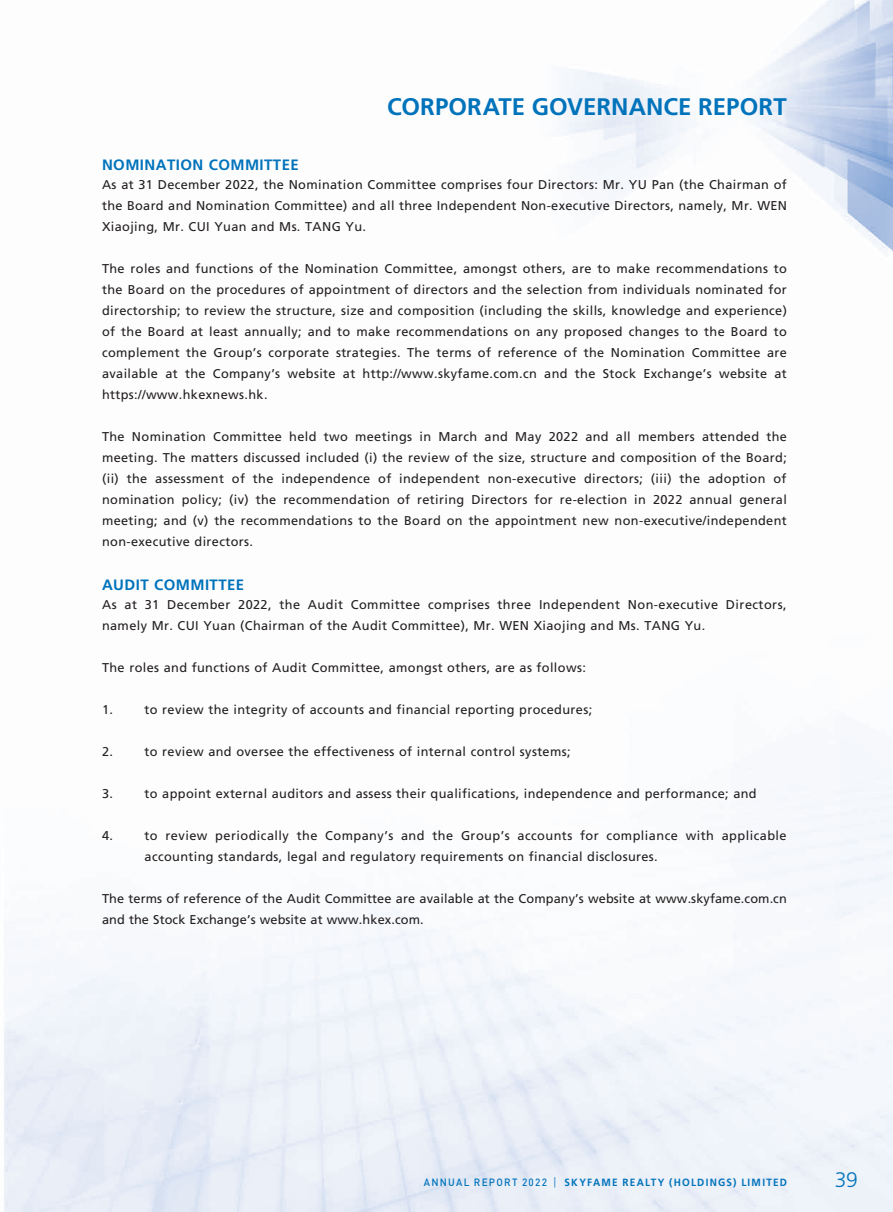
<style>
.page{position:relative;width:893px;height:1212px;background:#fff}
.page>*{position:absolute;margin:0;border:0;box-sizing:border-box;transform-origin:0 0}
.t1{font:700 24px "Frutiger LT Std";color:#0173bb}
.t2{font:300 21px "Frutiger LT Std";color:#0173bb}
.t3{font:700 15px "Frutiger LT Std";letter-spacing:.03em;color:#0173bb}
.t4{font:12.75px/21px "Frutiger LT Std";letter-spacing:.03em;color:#231f20;text-align:justify}
.t5{font:12.75px/21px "Frutiger LT Std";letter-spacing:.01em;color:#231f20}
.t6{font:700 10.5px "Frutiger LT Std";letter-spacing:.125em;color:#0173bb;scale:.95 1}
.s1{font-family:"DIN Pro";font-weight:500}
.s2{font-weight:300}
</style>
<div class="page">
<h1 class="t1" style="left:387px;top:92px;width:401px">CORPORATE GOVERNANCE REPORT</h1>
<p class="t3" style="left:102px;top:156px;width:198px">NOMINATION COMMITTEE</p>
<p class="t4" style="left:102px;top:174px;width:686px">As at 31 December 2022, the Nomination Committee comprises four Directors: Mr. YU Pan (the Chairman of the Board and Nomination Committee) and all three Independent Non-executive Directors, namely, Mr. WEN Xiaojing, Mr. CUI Yuan and Ms. TANG Yu.</p>
<p class="t4" style="left:102px;top:258px;width:686px">The roles and functions of the Nomination Committee, amongst others, are to make recommendations to the Board on the procedures of appointment of directors and the selection from individuals nominated for directorship; to review the structure, size and composition (including the skills, knowledge and experience) of the Board at least annually; and to make recommendations on any proposed changes to the Board to complement the Group’s corporate strategies. The terms of reference of the Nomination Committee are available at the Company’s website at http://www.skyfame.com.cn and the Stock Exchange’s website at https://www.hkexnews.hk.</p>
<p class="t4" style="left:102px;top:426px;width:686px">The Nomination Committee held two meetings in March and May 2022 and all members attended the meeting. The matters discussed included (i) the review of the size, structure and composition of the Board; (ii) the assessment of the independence of independent non-executive directors; (iii) the adoption of nomination policy; (iv) the recommendation of retiring Directors for re-election in 2022 annual general meeting; and (v) the recommendations to the Board on the appointment new non-executive/independent non-executive directors.</p>
<p class="t3" style="left:102px;top:576px;width:144px">AUDIT COMMITTEE</p>
<p class="t4" style="left:102px;top:594px;width:686px">As at 31 December 2022, the Audit Committee comprises three Independent Non-executive Directors, namely Mr. CUI Yuan (Chairman of the Audit Committee), Mr. WEN Xiaojing and Ms. TANG Yu.</p>
<p class="t4" style="left:102px;top:657px;width:485px">The roles and functions of Audit Committee, amongst others, are as follows:</p>
<p class="t4" style="left:102px;top:699px;width:12px">1.</p>
<p class="t4" style="left:145px;top:699px;width:449px">to review the integrity of accounts and financial reporting procedures;</p>
<p class="t4" style="left:102px;top:741px;width:12px">2.</p>
<p class="t4" style="left:145px;top:741px;width:428px">to review and oversee the effectiveness of internal control systems;</p>
<p class="t4" style="left:102px;top:783px;width:12px">3.</p>
<p class="t4" style="left:145px;top:783px;width:614px">to appoint external auditors and assess their qualifications, independence and performance; and</p>
<p class="t4" style="left:102px;top:825px;width:12px">4.</p>
<p class="t4" style="left:145px;top:825px;width:644px">to review periodically the Company’s and the Group’s accounts for compliance with applicable accounting standards, legal and regulatory requirements on financial disclosures.</p>
<p class="t5" style="left:102px;top:888px;width:686px">The terms of reference of the Audit Committee are available at the Company’s website at www.skyfame.com.cn and the Stock Exchange’s website at www.hkex.com.</p>
<p class="t6" style="left:424px;top:1176px;width:384px"><span class="s1">ANNUAL REPORT 2022</span> <span class="s2">|</span> SKYFAME REALTY (HOLDINGS) LIMITED</p>
<h2 class="t2" style="left:835px;top:1168px;width:25px">39</h2>
</div>
